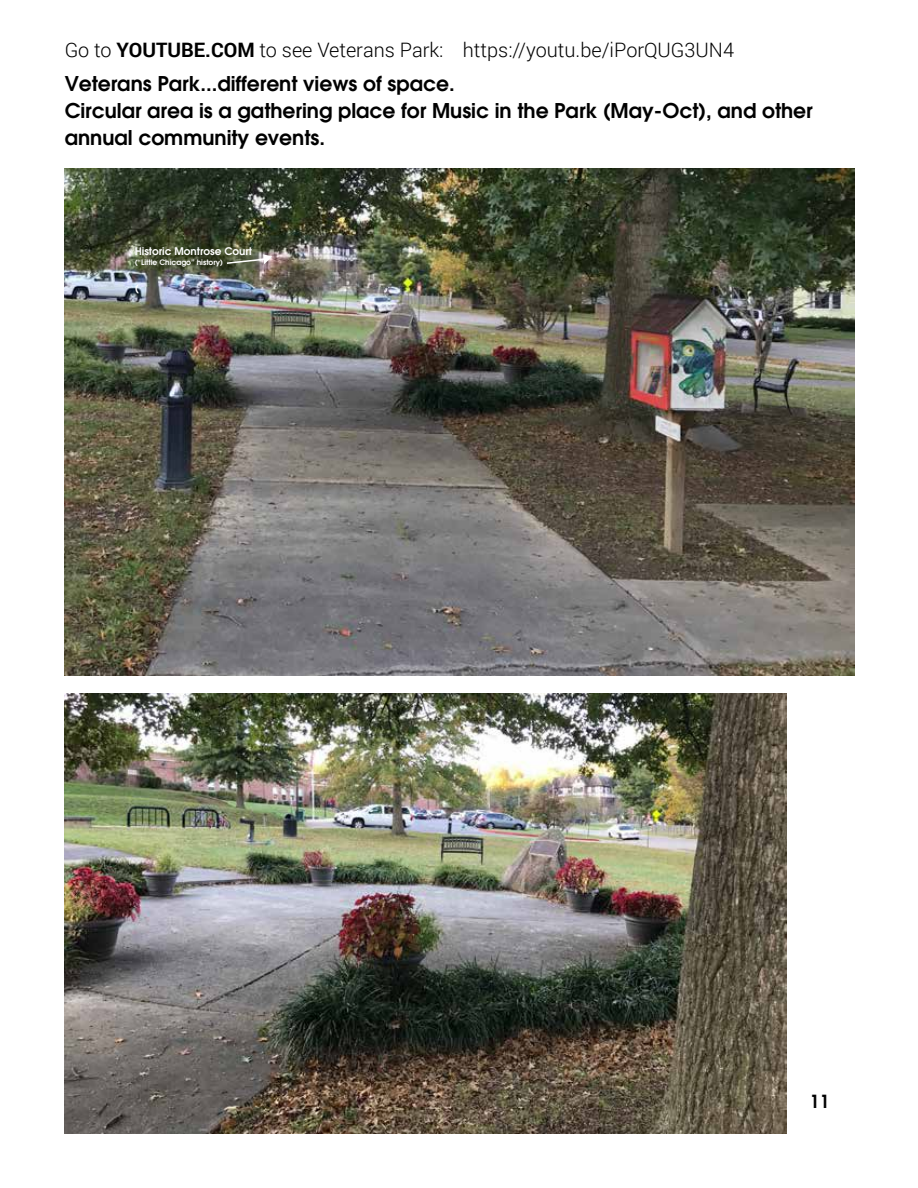
<style>
.page{position:relative;width:918px;height:1188px;background:#fff}
.page>*{position:absolute;margin:0;border:0;box-sizing:border-box;transform-origin:0 0}
.t1{font:600 20.25px/27px "Avant Garde";color:#000}
.t2{font:300 19.95px "Roboto";color:#000}
.t3{font:600 18px "Avant Garde";color:#000}
.t4{font:600 10.5px "Avant Garde";color:#fff}
.t5{font:600 7.5px "Avant Garde";color:#fff}
.s1{font-weight:700}
</style>
<div class="page">
<img style="left:65px;top:694px;width:721px;height:440px">
<img style="left:65px;top:168px;width:790px;height:508px">
<svg style="left:225px;top:254px;width:47px;height:11px"></svg>
<p class="t2" style="left:65px;top:36px;width:671px">Go to <span class="s1">YOUTUBE.COM</span> to see Veterans Park: https://youtu.be/iPorQUG3UN4</p>
<p class="t1" style="left:65px;top:70px;width:750px">Veterans Park...different views of space.<br>Circular area is a gathering place for Music in the Park (May-Oct), and other annual community events.</p>
<p class="t4" style="left:135px;top:244px;width:119px">Historic Montrose Court</p>
<p class="t5" style="left:135px;top:258px;width:90px">(“Little Chicago” history)</p>
<p class="t4" style="left:135px;top:282px;width:5px">(</p>
<p class="t3" style="left:810px;top:1090px;width:22px">11</p>
</div>
